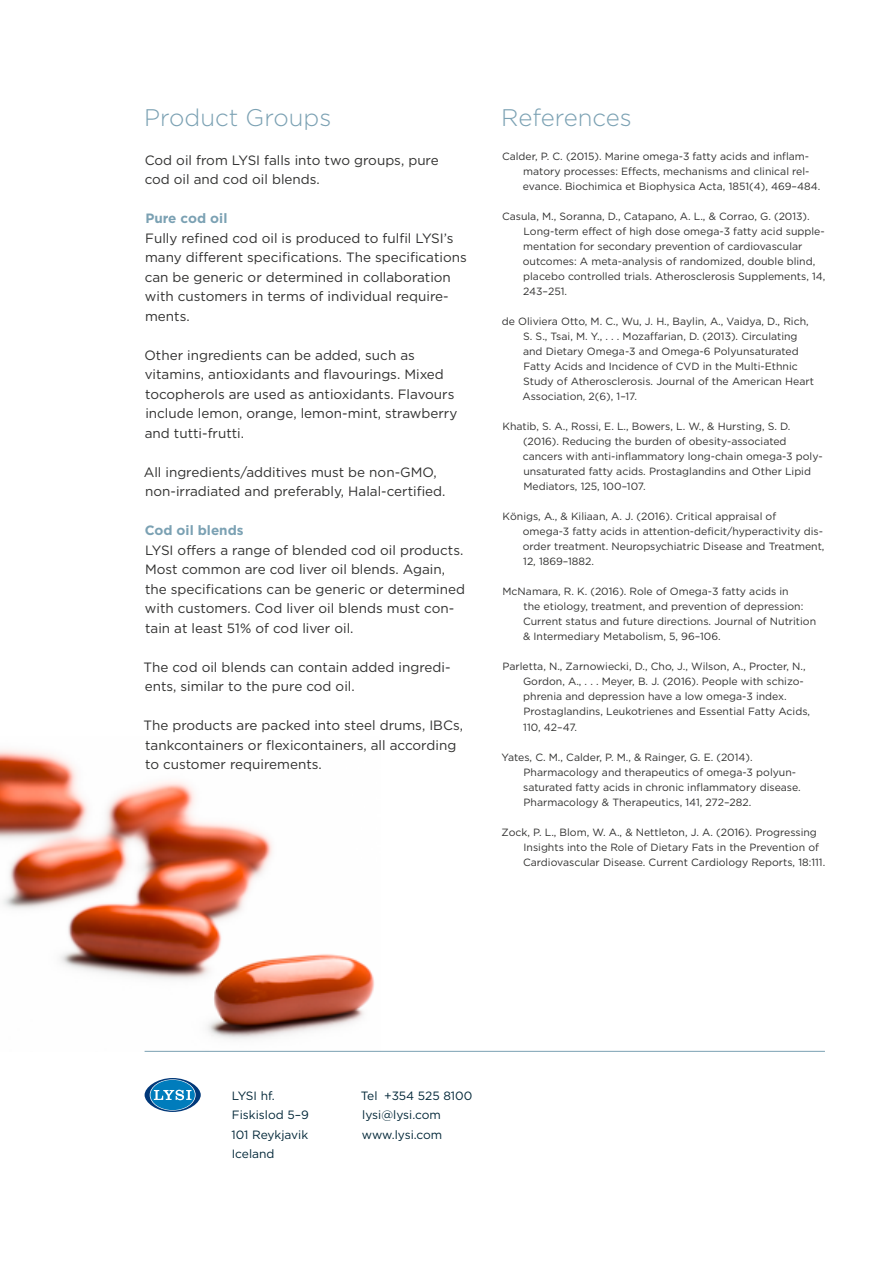
<style>
.page{position:relative;width:893px;height:1263px;background:#fff}
.page>*{position:absolute;margin:0;border:0;box-sizing:border-box;transform-origin:0 0}
.t1{font:300 24px "Gotham HTF";color:#7ba1b3}
.t2{font:13.5px/19.5px "Gotham HTF";color:#30302f}
.t3{font:700 13.5px "Gotham HTF";color:#7ba1b3}
.t4{font:12px/19.5px "Gotham HTF";color:#002637}
.t5{font:10.5px/15px "Gotham HTF";color:#30302f}
</style>
<div class="page">
<img style="left:0;top:749px;width:381px;height:303px">
<svg style="left:145px;top:1078px;width:56px;height:34px"></svg>
<svg style="left:150px;top:1079px;width:46px;height:31px"></svg>
<div style="left:150px;top:1080px;width:45px;height:30px;background:#007cbc;border-radius:50%"></div>
<svg style="left:154px;top:1090px;width:37px;height:10px"></svg>
<hr style="left:145px;top:1051px;width:680px;height:1px;background:#7ba1b3">
<h1 class="t1" style="left:144px;top:104px;width:189px">Product Groups</h1>
<p class="t2" style="left:145px;top:150px;width:296px">Cod oil from LYSI falls into two groups, pure cod oil and cod oil blends.</p>
<p class="t3" style="left:145px;top:211px;width:84px">Pure cod oil</p>
<p class="t2" style="left:145px;top:228px;width:324px">Fully refined cod oil is produced to fulfil LYSI’s many different specifications. The specifications can be generic or determined in collaboration with customers in terms of individual require&shy;ments.</p>
<p class="t2" style="left:144px;top:345px;width:314px">Other ingredients can be added, such as vitamins, antioxidants and flavourings. Mixed tocopherols are used as antioxidants. Flavours include lemon, orange, lemon-mint, strawberry and tutti-frutti.</p>
<p class="t2" style="left:144px;top:462px;width:303px">All ingredients/additives must be non-GMO, non-irradiated and preferably, Halal-certified.</p>
<p class="t3" style="left:145px;top:523px;width:100px">Cod oil blends</p>
<p class="t2" style="left:145px;top:540px;width:322px">LYSI offers a range of blended cod oil products.<br>Most common are cod liver oil blends. Again, the specifications can be generic or determined with customers. Cod liver oil blends must con&shy;tain at least 51% of cod liver oil.</p>
<p class="t2" style="left:144px;top:657px;width:308px">The cod oil blends can contain added ingredi&shy;ents, similar to the pure cod oil.</p>
<p class="t2" style="left:144px;top:715px;width:321px">The products are packed into steel drums, IBCs, tankcontainers or flexicontainers, all according to customer requirements.</p>
<h1 class="t1" style="left:501px;top:104px;width:132px">References</h1>
<p class="t5" style="left:523px;top:149px;width:299px;text-indent:-21px">Calder, P. C. (2015). Marine omega-3 fatty acids and inflam&shy;matory processes: Effects, mechanisms and clinical rel&shy;evance. Biochimica et Biophysica Acta, 1851(4), 469–484.</p>
<p class="t5" style="left:523px;top:209px;width:304px;text-indent:-21px">Casula, M., Soranna, D., Catapano, A. L., &amp; Corrao, G. (2013).<br>Long-term effect of high dose omega-3 fatty acid supple&shy;mentation for secondary prevention of cardiovascular outcomes: A meta-analysis of randomized, double blind, placebo controlled trials. Atherosclerosis Supplements, 14, 243–251.</p>
<p class="t5" style="left:522px;top:314px;width:293px;text-indent:-21px">de Oliviera Otto, M. C., Wu, J. H., Baylin, A., Vaidya, D., Rich, S. S., Tsai, M. Y., . . . Mozaffarian, D. (2013). Circulating and Dietary Omega-3 and Omega-6 Polyunsaturated Fatty Acids and Incidence of CVD in the Multi-Ethnic Study of Atherosclerosis. Journal of the American Heart Association, 2(6), 1–17.</p>
<p class="t5" style="left:523px;top:419px;width:301px;text-indent:-20px">Khatib, S. A., Rossi, E. L., Bowers, L. W., &amp; Hursting, S. D. (2016). Reducing the burden of obesity-associated cancers with anti-inflammatory long-chain omega-3 poly&shy;unsaturated fatty acids. Prostaglandins and Other Lipid Mediators, 125, 100–107.</p>
<p class="t5" style="left:523px;top:509px;width:303px;text-indent:-20px">Königs, A., &amp; Kiliaan, A. J. (2016). Critical appraisal of omega-3 fatty acids in attention-deficit/hyperactivity dis&shy;order treatment. Neuropsychiatric Disease and Treatment, 12, 1869–1882.</p>
<p class="t5" style="left:523px;top:584px;width:295px;text-indent:-21px">McNamara, R. K. (2016). Role of Omega-3 fatty acids in<br>the etiology, treatment, and prevention of depression:<br>Current status and future directions. Journal of Nutrition &amp; Intermediary Metabolism, 5, 96–106.</p>
<p class="t5" style="left:523px;top:659px;width:289px;text-indent:-21px">Parletta, N., Zarnowiecki, D., Cho, J., Wilson, A., Procter, N., Gordon, A., . . . Meyer, B. J. (2016). People with schizo&shy;phrenia and depression have a low omega-3 index.<br>Prostaglandins, Leukotrienes and Essential Fatty Acids, 110, 42–47.</p>
<p class="t5" style="left:523px;top:749px;width:279px;text-indent:-21px">Yates, C. M., Calder, P. M., &amp; Rainger, G. E. (2014).<br>Pharmacology and therapeutics of omega-3 polyun&shy;saturated fatty acids in chronic inflammatory disease.<br>Pharmacology &amp; Therapeutics, 141, 272–282.</p>
<p class="t5" style="left:523px;top:824px;width:304px;text-indent:-21px">Zock, P. L., Blom, W. A., &amp; Nettleton, J. A. (2016). Progressing<br>Insights into the Role of Dietary Fats in the Prevention of<br>Cardiovascular Disease. Current Cardiology Reports, 18:111.</p>
<p class="t4" style="left:231px;top:1085px;width:79px">LYSI hf.<br>Fiskislod 5–9<br>101 Reykjavik<br>Iceland</p>
<p class="t4" style="left:361px;top:1085px;width:113px">Tel +354 525 8100 lysi@lysi.com www.lysi.com</p>
</div>
